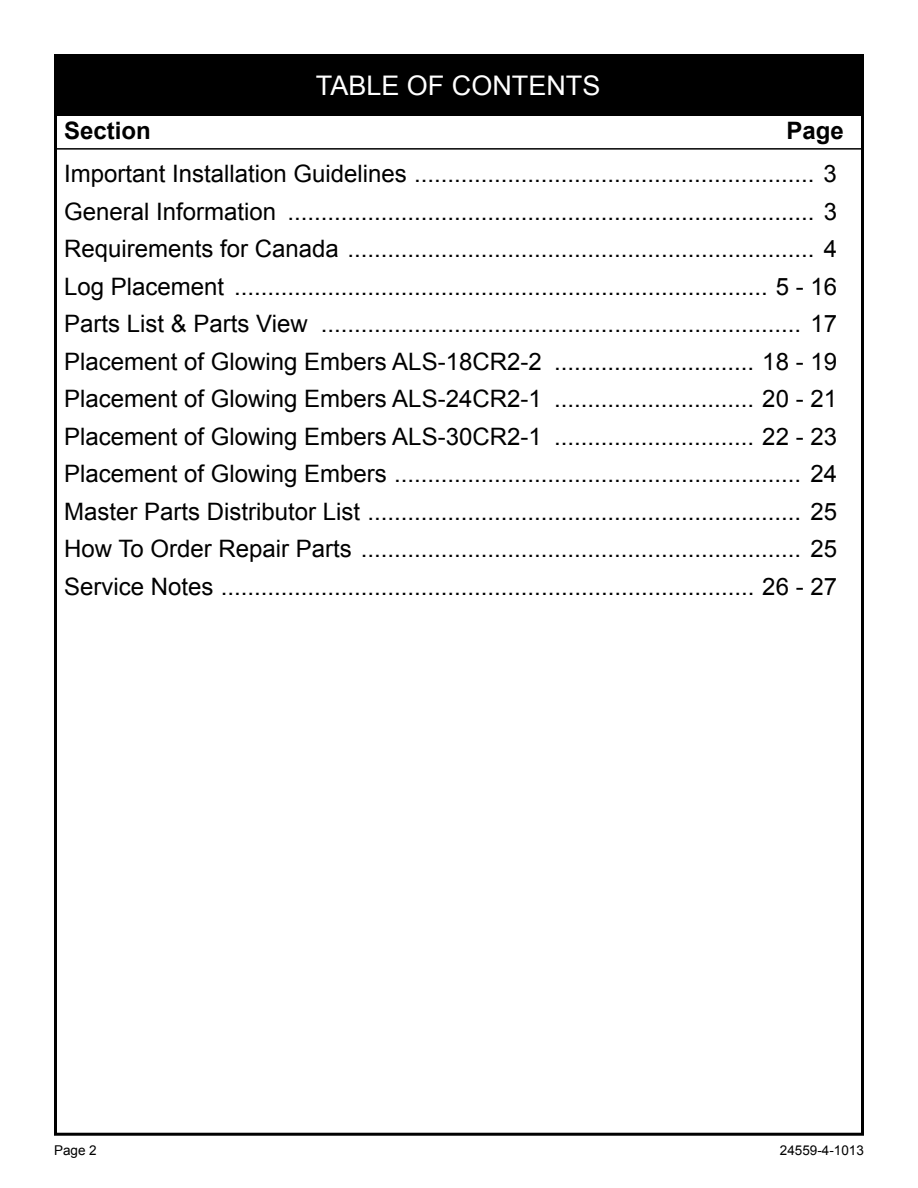
<style>
.page{position:relative;width:918px;height:1188px;background:#fff}
.page>*{position:absolute;margin:0;border:0;box-sizing:border-box;transform-origin:0 0}
.t1{font:27px "Arial";color:#fff}
.t2{font:24px/37.5px "Arial";color:#000;text-align:justify}
.t3{font:700 24px "Arial";color:#000}
.t4{font:13.5px "Arial";color:#000}
</style>
<div class="page">
<hr style="left:54px;top:148px;width:810px;height:2px;background:#000">
<div style="left:54px;top:54px;width:808px;height:62px;background:#000"></div>
<p class="t1" style="left:316px;top:68px;width:286px">TABLE OF CONTENTS</p>
<p class="t3" style="left:64px;top:115px;width:88px">Section</p>
<p class="t3" style="left:786px;top:115px;width:59px">Page</p>
<p class="t2" style="left:64px;top:155px;width:774px">Important Installation Guidelines ............................................................ 3<br>General Information ............................................................................... 3<br>Requirements for Canada ...................................................................... 4<br>Log Placement ................................................................................ 5 - 16<br>Parts List &amp; Parts View ........................................................................ 17<br>Placement of Glowing Embers ALS-18CR2-2 .............................. 18 - 19<br>Placement of Glowing Embers ALS-24CR2-1 .............................. 20 - 21<br>Placement of Glowing Embers ALS-30CR2-1 .............................. 22 - 23<br>Placement of Glowing Embers ............................................................. 24<br>Master Parts Distributor List ................................................................. 25<br>How To Order Repair Parts .................................................................. 25<br>Service Notes ................................................................................ 26 - 27</p>
<p class="t4" style="left:54px;top:1142px;width:44px">Page 2</p>
<p class="t4" style="left:780px;top:1142px;width:86px">24559-4-1013</p>
</div>
